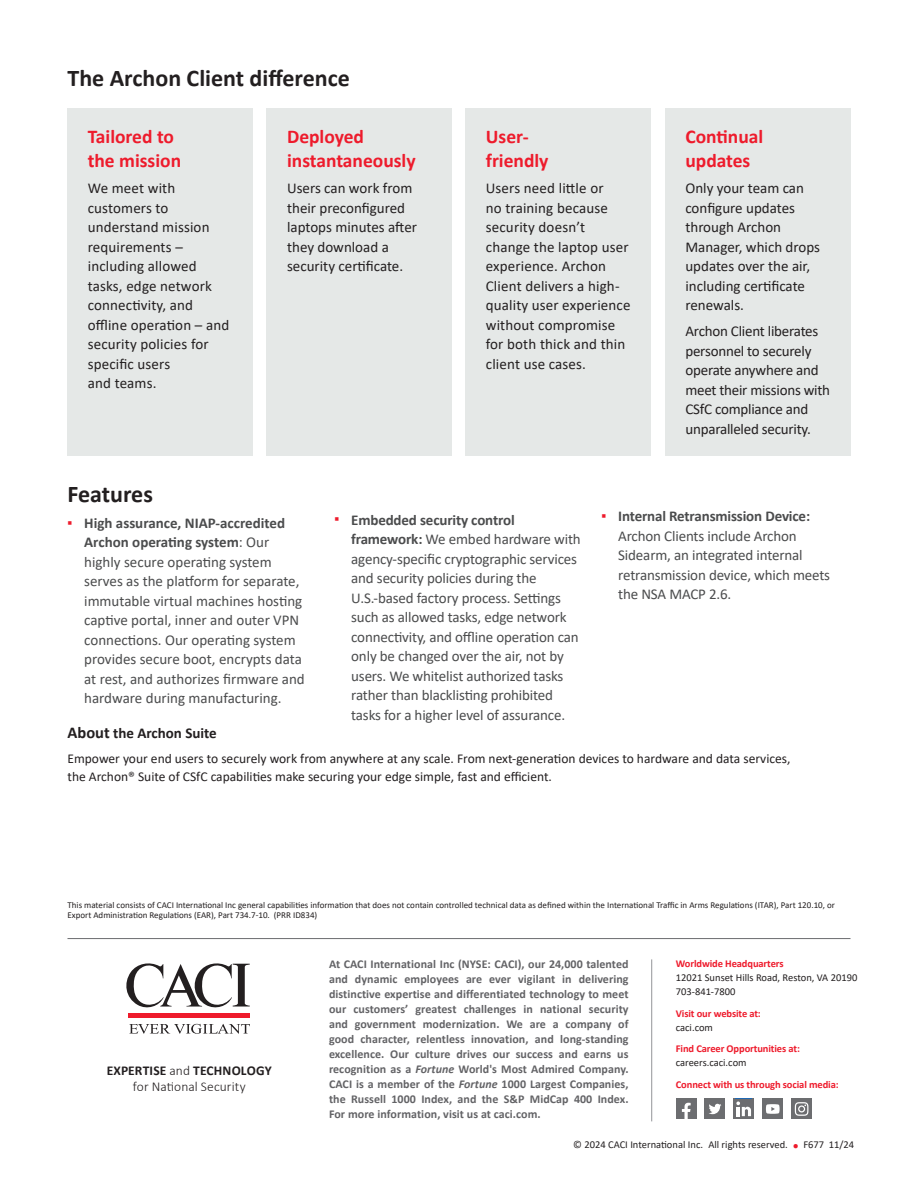
<style>
.page{position:relative;width:918px;height:1188px;background:#fff}
.page>*{position:absolute;margin:0;border:0;box-sizing:border-box;transform-origin:0 0}
.Sidebar_Headline{font:700 24px "Calibri";color:#231f20}
.Subhead{font:700 19.5px/23.4px "Calibri";color:#ee1b2c}
.t1{font:15px/19.5px "Calibri";letter-spacing:-.01em;color:#4b4c4d}
.Back_Page_Body_Copy{font:15px/19.5px "Calibri";color:#231f20}
.Back_Page_Body_Copy-2{font:700 15px "Calibri";color:#231f20}
.Back_Page_Body_Copy-3{font:13.5px/18px "Calibri";color:#231f20}
.t2{font:300 13.5px/16.2px "Calibri";letter-spacing:.005em;color:#231f20;text-align:center}
.t3{font:700 12px/15px "Calibri";letter-spacing:.005em;color:#636366;text-align:justify}
.Copyright{font:10.5px/14.5px "Calibri";color:#231f20}
.t4{font:700 10.5px "Calibri";letter-spacing:-.01em;color:#ee1b2c}
.Disclaimers{font:9px/10.5px "Calibri";color:#231f20}
.s1{font-family:"Minion Pro";font-size:12px;color:#ee1b2c}
.s2{font-weight:700}
.s3{font-size:16.5px}
.s4{font-style:italic}
.s5{font-weight:700;font-size:12px;color:#ee1b2c}
</style>
<div class="page">
<hr style="left:651px;top:959px;width:1px;height:162px;background:#939598">
<div style="left:705px;top:1099px;width:20px;height:20px;background:#6c6d70"></div>
<div style="left:676px;top:1099px;width:20px;height:20px;background:#6c6d70"></div>
<div style="left:762px;top:1099px;width:21px;height:20px;background:#6c6d70"></div>
<div style="left:791px;top:1099px;width:21px;height:20px;background:#6c6d70"></div>
<div style="left:734px;top:1099px;width:20px;height:20px;background:#6c6d70"></div>
<svg style="left:682px;top:1103px;width:9px;height:16px"></svg>
<svg style="left:709px;top:1104px;width:12px;height:10px"></svg>
<svg style="left:736px;top:1101px;width:15px;height:15px"></svg>
<svg style="left:766px;top:1104px;width:14px;height:10px"></svg>
<svg style="left:795px;top:1102px;width:13px;height:14px"></svg>
<svg style="left:126px;top:963px;width:124px;height:45px"></svg>
<hr style="left:129px;top:1013px;width:121px;height:4px;background:#ee1b2c">
<svg style="left:129px;top:1024px;width:121px;height:10px"></svg>
<hr style="left:67px;top:938px;width:784px;height:1px;background:#6c6d70">
<div style="left:68px;top:109px;width:185px;height:347px;background:#e5e8e7"></div>
<div style="left:665px;top:109px;width:185px;height:347px;background:#e5e8e7"></div>
<div style="left:466px;top:109px;width:185px;height:347px;background:#e5e8e7"></div>
<div style="left:267px;top:109px;width:185px;height:347px;background:#e5e8e7"></div>
<p class="Sidebar_Headline" style="left:68px;top:61px;width:284px">The Archon Client difference</p>
<p class="Subhead" style="left:88px;top:125px;width:95px">Tailored to the mission</p>
<p class="Back_Page_Body_Copy" style="left:88px;top:178px;width:143px">We meet with customers to understand mission requirements – including allowed tasks, edge network connectivity, and offline operation – and security policies for specific users<br>and teams.</p>
<p class="Subhead" style="left:287px;top:125px;width:130px">Deployed instantaneously</p>
<p class="Back_Page_Body_Copy" style="left:287px;top:178px;width:131px">Users can work from their preconfigured laptops minutes after they download a security certificate.</p>
<p class="Subhead" style="left:486px;top:125px;width:64px">User&shy;friendly</p>
<p class="Back_Page_Body_Copy" style="left:486px;top:178px;width:146px">Users need little or<br>no training because security doesn’t change the laptop user experience. Archon<br>Client delivers a high&shy;quality user experience without compromise for both thick and thin client use cases.</p>
<p class="Subhead" style="left:685px;top:125px;width:79px">Continual updates</p>
<p class="Back_Page_Body_Copy" style="left:685px;top:178px;width:136px">Only your team can configure updates through Archon<br>Manager, which drops updates over the air, including certificate renewals.</p>
<p class="Back_Page_Body_Copy" style="left:685px;top:321px;width:146px">Archon Client liberates personnel to securely operate anywhere and meet their missions with<br>CSfC compliance and unparalleled security.</p>
<p class="Sidebar_Headline" style="left:67px;top:477px;width:87px">Features</p>
<p class="t1" style="left:84px;top:513px;width:222px;text-indent:-17px"><span class="s1">■</span> <span class="s2">High assurance, NIAP-accredited Archon operating system</span>: Our highly secure operating system serves as the platform for separate, immutable virtual machines hosting captive portal, inner and outer VPN connections. Our operating system provides secure boot, encrypts data at rest, and authorizes firmware and hardware during manufacturing.</p>
<p class="t1" style="left:351px;top:509px;width:231px;text-indent:-17px"><span class="s1">■</span> <span class="s2">Embedded security control framework:</span> We embed hardware with agency-specific cryptographic services and security policies during the U.S.-based factory process. Settings such as allowed tasks, edge network connectivity, and offline operation can only be changed over the air, not by users. We whitelist authorized tasks rather than blacklisting prohibited tasks for a higher level of assurance.</p>
<p class="t1" style="left:618px;top:506px;width:213px;text-indent:-17px"><span class="s1">■</span> <span class="s2">Internal Retransmission Device:<br></span>Archon Clients include Archon<br>Sidearm, an integrated internal retransmission device, which meets the NSA MACP 2.6.</p>
<p class="Back_Page_Body_Copy-2" style="left:68px;top:723px;width:151px"><span class="s3">About</span> the Archon Suite</p>
<p class="Back_Page_Body_Copy-3" style="left:68px;top:749px;width:725px">Empower your end users to securely work from anywhere at any scale. From next-generation devices to hardware and data services, the Archon® Suite of CSfC capabilities make securing your edge simple, fast and efficient.</p>
<p class="Disclaimers" style="left:68px;top:899px;width:769px">This material consists of CACI International Inc general capabilities information that does not contain controlled technical data as defined within the International Traffic in Arms Regulations (ITAR), Part 120.10, or<br>Export Administration Regulations (EAR), Part 734.7-10. (PRR ID834)</p>
<p class="t2" style="left:107px;top:1063px;width:167px"><span class="s2">EXPERTISE</span> and <span class="s2">TECHNOLOGY </span>for National Security</p>
<p class="t3" style="left:329px;top:957px;width:301px">At CACI International Inc (NYSE: CACI), our 24,000 talented and dynamic employees are ever vigilant in delivering distinctive expertise and differentiated technology to meet our customers’ greatest challenges in national security and government modernization. We are a company of good character, relentless innovation, and long-standing excellence. Our culture drives our success and earns us recognition as a <span class="s4">Fortune</span> World's Most Admired Company.<br>CACI is a member of the <span class="s4">Fortune</span> 1000 Largest Companies, the Russell 1000 Index, and the S&amp;P MidCap 400 Index.<br>For more information, visit us at caci.com.</p>
<p class="t4" style="left:676px;top:956px;width:109px">Worldwide Headquarters</p>
<p class="Copyright" style="left:676px;top:970px;width:183px">12021 Sunset Hills Road, Reston, VA 20190<br>703-841-7800</p>
<p class="t4" style="left:676px;top:1006px;width:87px">Visit our website at:</p>
<p class="Copyright" style="left:676px;top:1020px;width:39px">caci.com</p>
<p class="t4" style="left:676px;top:1042px;width:126px">Find Career Opportunities at:</p>
<p class="Copyright" style="left:676px;top:1055px;width:72px">careers.caci.com</p>
<p class="t4" style="left:676px;top:1077px;width:164px">Connect with us through social media:</p>
<p class="Copyright" style="left:573px;top:1137px;width:282px">© 2024 CACI International Inc. All rights reserved. <span class="s5">•</span> F677 11/24</p>
</div>
